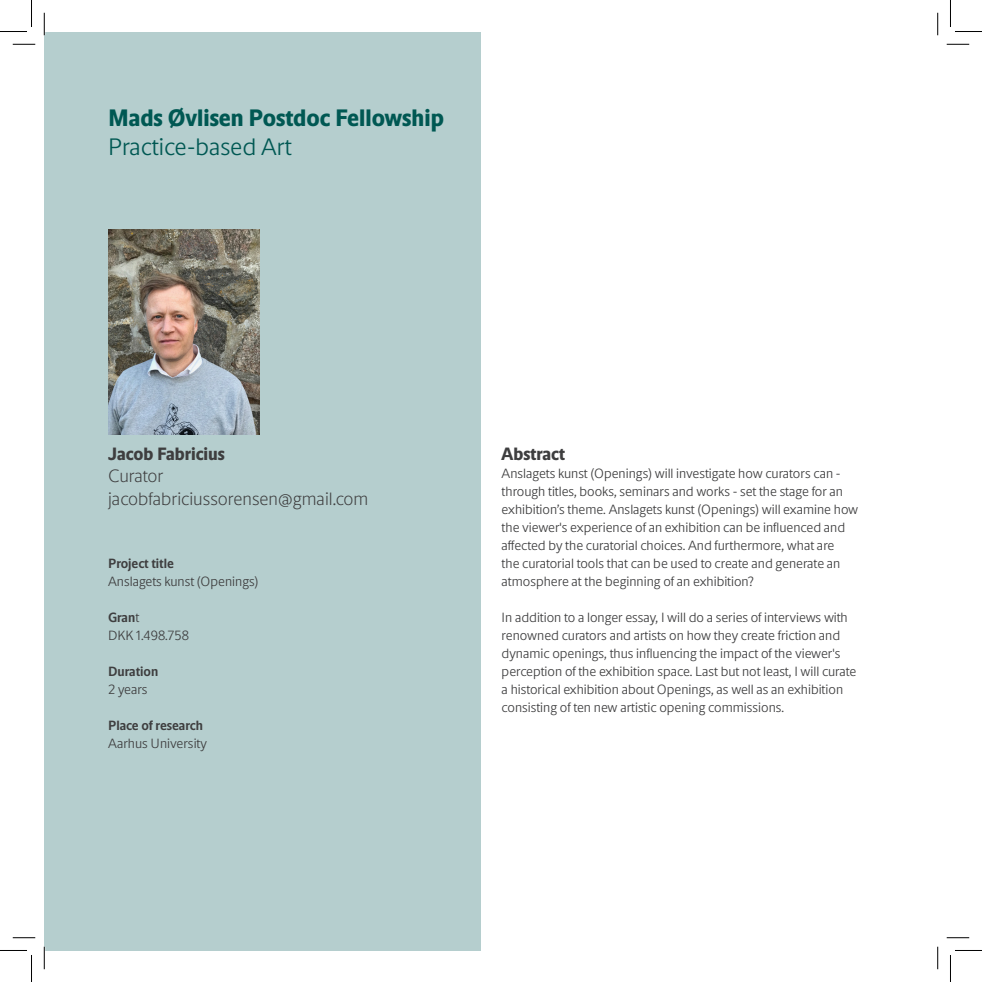
<style>
.page{position:relative;width:982px;height:982px;background:#fff}
.page>*{position:absolute;margin:0;border:0;box-sizing:border-box;transform-origin:0 0}
.t1{font:800 24px "Novo Apply Sans";color:#005853}
.t2{font:300 24px "Novo Apply Sans";color:#005853}
.t3{font:200 18px "Novo Apply Sans";color:#3e3e3f}
.t4{font:800 18px "Novo Apply Sans";color:#3e3e3f}
.t5{font:300 13.5px/18px "Novo Apply Sans";color:#3e3e3f}
.t6{font:700 13.5px "Novo Apply Sans";color:#3e3e3f}
.s1{font-weight:300}
</style>
<div class="page">
<div style="left:44px;top:32px;width:436px;height:918px;background:#b5cece"></div>
<img style="left:108px;top:229px;width:151px;height:206px">
<svg style="left:13px;top:44px;width:22px;height:1px"></svg>
<svg style="left:946px;top:44px;width:23px;height:1px"></svg>
<svg style="left:13px;top:937px;width:22px;height:1px"></svg>
<svg style="left:946px;top:937px;width:23px;height:1px"></svg>
<svg style="left:44px;top:13px;width:1px;height:22px"></svg>
<svg style="left:44px;top:946px;width:1px;height:23px"></svg>
<svg style="left:937px;top:13px;width:1px;height:22px"></svg>
<svg style="left:937px;top:946px;width:1px;height:23px"></svg>
<svg style="left:0;top:0;width:32px;height:32px"></svg>
<svg style="left:0;top:950px;width:32px;height:31px"></svg>
<svg style="left:950px;top:0;width:31px;height:32px"></svg>
<svg style="left:950px;top:950px;width:31px;height:31px"></svg>
<p class="t1" style="left:108px;top:100px;width:337px">Mads Øvlisen Postdoc Fellowship</p>
<p class="t2" style="left:108px;top:130px;width:185px">Practice-based Art</p>
<p class="t4" style="left:108px;top:440px;width:118px">Jacob Fabricius</p>
<p class="t3" style="left:108px;top:463px;width:57px">Curator</p>
<p class="t3" style="left:108px;top:486px;width:262px">jacobfabriciussorensen@gmail.com</p>
<p class="t6" style="left:108px;top:553px;width:67px">Project title</p>
<p class="t5" style="left:108px;top:571px;width:152px">Anslagets kunst (Openings)</p>
<p class="t6" style="left:108px;top:607px;width:33px">Gran<span class="s1">t</span></p>
<p class="t5" style="left:108px;top:625px;width:82px">DKK 1.498.758</p>
<p class="t6" style="left:108px;top:661px;width:52px">Duration</p>
<p class="t5" style="left:108px;top:679px;width:41px">2 years</p>
<p class="t6" style="left:108px;top:715px;width:96px">Place of research</p>
<p class="t5" style="left:108px;top:733px;width:100px">Aarhus University</p>
<p class="t4" style="left:501px;top:440px;width:65px">Abstract</p>
<p class="t5" style="left:501px;top:463px;width:358px">Anslagets kunst (Openings) will investigate how curators can - through titles, books, seminars and works - set the stage for an exhibition’s theme. Anslagets kunst (Openings) will examine how the viewer's experience of an exhibition can be influenced and affected by the curatorial choices. And furthermore, what are<br>the curatorial tools that can be used to create and generate an atmosphere at the beginning of an exhibition?</p>
<p class="t5" style="left:501px;top:607px;width:356px">In addition to a longer essay, I will do a series of interviews with renowned curators and artists on how they create friction and dynamic openings, thus influencing the impact of the viewer's perception of the exhibition space. Last but not least, I will curate a historical exhibition about Openings, as well as an exhibition consisting of ten new artistic opening commissions.</p>
</div>
